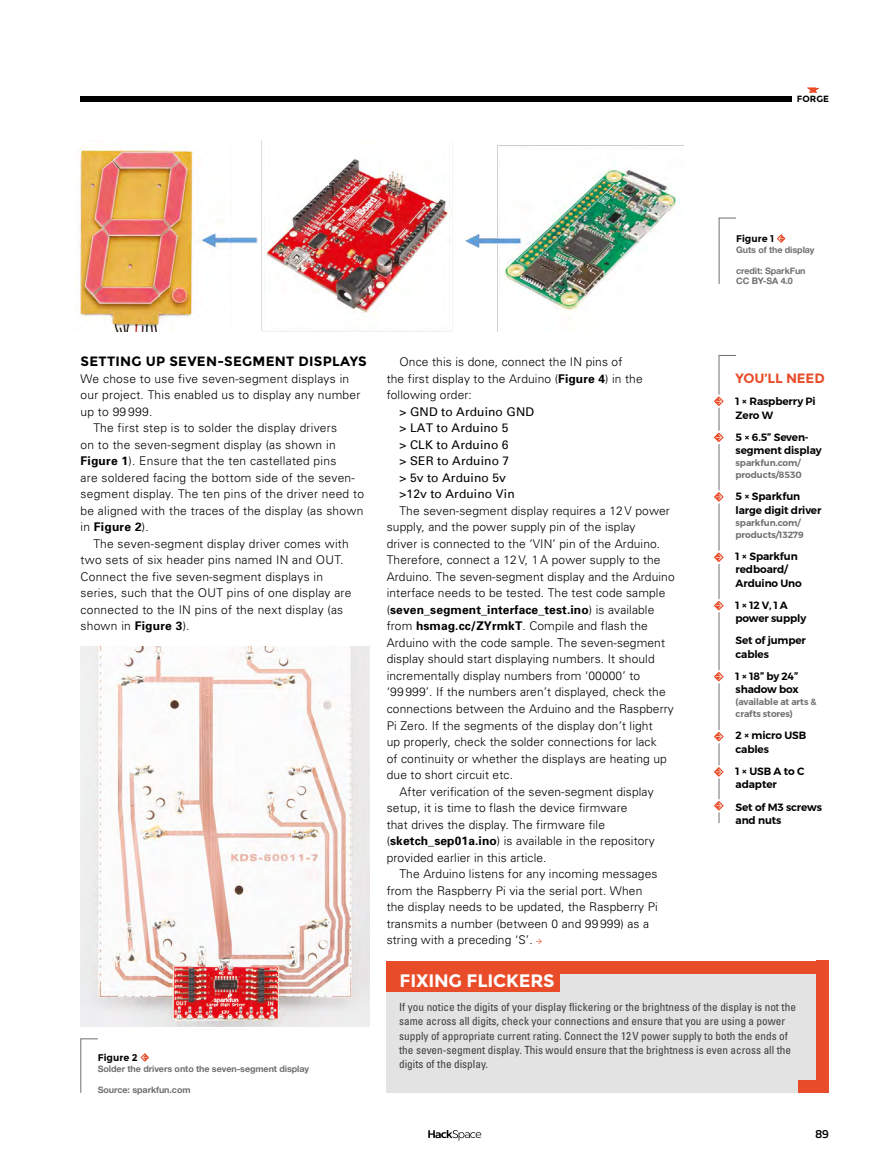
<style>
.page{position:relative;width:893px;height:1174px;background:#fff}
.page>*{position:absolute;margin:0;border:0;box-sizing:border-box;transform-origin:0 0}
.t1{font:700 18px "Montserrat";letter-spacing:-.01em;color:#fff}
.t2{font:700 13.5px "Montserrat";letter-spacing:.02em;color:#000}
.t3{font:700 13.5px "Montserrat";letter-spacing:-.01em;color:#e94c28}
.t4{font:300 12px/16.5px "Univers";letter-spacing:.01em;color:#000}
.t5{font:12px/16.5px "Univers";letter-spacing:.01em;color:#000}
.t6{font:700 12px "Univers";letter-spacing:.01em;color:#000}
.t7{font:600 12px "Titillium Web";color:#000}
.t8{font:condensed 11.25px/14.2px "Univers";color:#3c3c3b}
.t9{font:600 10.5px/13.5px "Montserrat";letter-spacing:-.01em;color:#000}
.t10{font:700 9.75px "Montserrat";color:#000}
.t11{font:9px/10.5px "Alte Haas Grotesk Bold";letter-spacing:-.01em;color:#706f6f}
.t12{font:600 9px/12px "Montserrat";letter-spacing:-.01em;color:#706f6f}
.t13{font:700 9px "Montserrat";color:#000}
.s1{font-weight:700}
.s2{font-weight:300}
</style>
<div class="page">
<svg style="left:428px;top:1130px;width:53px;height:10px"></svg>
<div style="left:81px;top:97px;width:711px;height:5px;background:#000"></div>
<svg style="left:807px;top:87px;width:12px;height:6px"></svg>
<hr style="left:719px;top:355px;width:1px;height:468px;background:#706f6f">
<svg style="left:714px;top:393px;width:10px;height:16px"></svg>
<svg style="left:720px;top:355px;width:16px;height:1px"></svg>
<svg style="left:714px;top:429px;width:10px;height:16px"></svg>
<svg style="left:714px;top:489px;width:10px;height:16px"></svg>
<svg style="left:714px;top:549px;width:10px;height:16px"></svg>
<svg style="left:714px;top:597px;width:10px;height:17px"></svg>
<svg style="left:714px;top:668px;width:10px;height:17px"></svg>
<svg style="left:714px;top:728px;width:10px;height:17px"></svg>
<svg style="left:714px;top:763px;width:10px;height:17px"></svg>
<svg style="left:714px;top:797px;width:10px;height:17px"></svg>
<svg style="left:536px;top:938px;width:6px;height:6px"></svg>
<div style="left:387px;top:960px;width:442px;height:132px;background:#e3e3e3"></div>
<div style="left:387px;top:960px;width:442px;height:13px;background:#e94c28"></div>
<div style="left:816px;top:960px;width:13px;height:132px;background:#e94c28"></div>
<div style="left:799px;top:1079px;width:30px;height:13px;background:#e94c28"></div>
<div style="left:387px;top:970px;width:173px;height:22px;background:#e94c28"></div>
<img style="left:75px;top:140px;width:609px;height:192px">
<svg style="left:777px;top:234px;width:9px;height:9px"></svg>
<hr style="left:719px;top:218px;width:1px;height:65px;background:#706f6f">
<svg style="left:719px;top:218px;width:17px;height:1px"></svg>
<img style="left:81px;top:647px;width:289px;height:379px">
<svg style="left:140px;top:1053px;width:9px;height:8px"></svg>
<hr style="left:81px;top:1038px;width:1px;height:54px;background:#706f6f">
<svg style="left:81px;top:1038px;width:17px;height:1px"></svg>
<p class="t13" style="left:797px;top:94px;width:34px">FORGE</p>
<p class="t10" style="left:736px;top:233px;width:40px">Figure 1</p>
<p class="t11" style="left:736px;top:244px;width:80px">Guts of the display</p>
<p class="t11" style="left:736px;top:265px;width:71px">credit: SparkFun<br>CC BY-SA 4.0</p>
<p class="t2" style="left:81px;top:353px;width:288px">SETTING UP SEVEN-SEGMENT DISPLAYS</p>
<p class="t4" style="left:81px;top:370px;width:270px">We chose to use five seven-segment displays in</p>
<p class="t4" style="left:81px;top:387px;width:281px">our project. This enabled us to display any number</p>
<p class="t4" style="left:81px;top:403px;width:73px">up to 99 999.</p>
<p class="t4" style="left:93px;top:420px;width:245px">The first step is to solder the display drivers</p>
<p class="t4" style="left:81px;top:436px;width:257px">on to the seven-segment display (as shown in</p>
<p class="t4" style="left:81px;top:453px;width:257px"><span class="s1">Figure 1</span>). Ensure that the ten castellated pins</p>
<p class="t4" style="left:81px;top:469px;width:276px">are soldered facing the bottom side of the seven-</p>
<p class="t4" style="left:81px;top:486px;width:285px">segment display. The ten pins of the driver need to</p>
<p class="t4" style="left:81px;top:502px;width:284px">be aligned with the traces of the display (as shown</p>
<p class="t6" style="left:81px;top:520px;width:70px"><span class="s2">in</span> Figure 2<span class="s2">).</span></p>
<p class="t4" style="left:93px;top:535px;width:257px">The seven-segment display driver comes with</p>
<p class="t4" style="left:81px;top:552px;width:264px">two sets of six header pins named IN and OUT.</p>
<p class="t4" style="left:81px;top:568px;width:244px">Connect the five seven-segment displays in</p>
<p class="t4" style="left:81px;top:585px;width:272px">series, such that the OUT pins of one display are</p>
<p class="t4" style="left:81px;top:601px;width:264px">connected to the IN pins of the next display (as</p>
<p class="t4" style="left:81px;top:618px;width:111px">shown in <span class="s1">Figure 3</span>).</p>
<p class="t10" style="left:98px;top:1051px;width:42px">Figure 2</p>
<p class="t11" style="left:98px;top:1063px;width:213px">Solder the drivers onto the seven-segment display</p>
<p class="t11" style="left:98px;top:1084px;width:94px">Source: sparkfun.com</p>
<p class="t4" style="left:387px;top:354px;width:257px;text-indent:13px">Once this is done, connect the IN pins of the first display to the Arduino (<span class="s1">Figure 4</span>) in the following order:</p>
<p class="t5" style="left:399px;top:403px;width:136px">&gt; GND to Arduino GND &gt; LAT to Arduino 5<br>&gt; CLK to Arduino 6<br>&gt; SER to Arduino 7<br>&gt; 5v to Arduino 5v &gt;12v to Arduino Vin</p>
<p class="t4" style="left:399px;top:502px;width:272px">The seven-segment display requires a 12V power</p>
<p class="t4" style="left:387px;top:519px;width:250px">supply, and the power supply pin of the isplay</p>
<p class="t4" style="left:387px;top:535px;width:275px">driver is connected to the ‘VIN’ pin of the Arduino.</p>
<p class="t4" style="left:387px;top:552px;width:275px">Therefore, connect a 12V, 1A power supply to the</p>
<p class="t4" style="left:387px;top:568px;width:290px">Arduino. The seven-segment display and the Arduino</p>
<p class="t4" style="left:387px;top:585px;width:280px">interface needs to be tested. The test code sample</p>
<p class="t6" style="left:387px;top:602px;width:269px"><span class="s2">(</span>seven_segment_interface_test.ino<span class="s2">) is available</span></p>
<p class="t4" style="left:387px;top:618px;width:263px">from <span class="s1">hsmag.cc/ZYrmkT</span>. Compile and flash the</p>
<p class="t4" style="left:387px;top:634px;width:280px">Arduino with the code sample. The seven-segment</p>
<p class="t4" style="left:387px;top:651px;width:269px">display should start displaying numbers. It should</p>
<p class="t4" style="left:387px;top:667px;width:255px">incrementally display numbers from ‘00000’ to</p>
<p class="t4" style="left:387px;top:684px;width:280px">‘99 999’. If the numbers aren’t displayed, check the</p>
<p class="t4" style="left:387px;top:700px;width:289px">connections between the Arduino and the Raspberry</p>
<p class="t4" style="left:387px;top:717px;width:267px">Pi Zero. If the segments of the display don’t light</p>
<p class="t4" style="left:387px;top:733px;width:271px">up properly, check the solder connections for lack</p>
<p class="t4" style="left:387px;top:750px;width:282px">of continuity or whether the displays are heating up</p>
<p class="t4" style="left:387px;top:766px;width:128px">due to short circuit etc.</p>
<p class="t4" style="left:399px;top:783px;width:256px">After verification of the seven-segment display</p>
<p class="t4" style="left:387px;top:799px;width:242px">setup, it is time to flash the device firmware</p>
<p class="t4" style="left:387px;top:816px;width:220px">that drives the display. The firmware file</p>
<p class="t4" style="left:387px;top:832px;width:269px">(<span class="s1">sketch_sep01a.ino</span>) is available in the repository</p>
<p class="t4" style="left:387px;top:849px;width:161px">provided earlier in this article.</p>
<p class="t4" style="left:399px;top:865px;width:260px">The Arduino listens for any incoming messages</p>
<p class="t4" style="left:387px;top:882px;width:257px">from the Raspberry Pi via the serial port. When</p>
<p class="t4" style="left:387px;top:898px;width:273px">the display needs to be updated, the Raspberry Pi</p>
<p class="t4" style="left:387px;top:915px;width:264px">transmits a number (between 0 and 99 999) as a</p>
<p class="t4" style="left:387px;top:931px;width:147px">string with a preceding ‘S’.</p>
<h1 class="t1" style="left:399px;top:970px;width:157px">FIXING FLICKERS</h1>
<p class="t3" style="left:735px;top:370px;width:91px">YOU’LL NEED</p>
<p class="t9" style="left:735px;top:395px;width:82px">1 × Raspberry Pi<br>Zero W</p>
<p class="t9" style="left:735px;top:430px;width:88px">5 × 6.5” Seven&shy;segment display</p>
<p class="t12" style="left:735px;top:457px;width:68px">sparkfun.com/ products/8530</p>
<p class="t9" style="left:735px;top:490px;width:87px">5 × Sparkfun large digit driver</p>
<p class="t12" style="left:735px;top:516px;width:70px">sparkfun.com/ products/13279</p>
<p class="t9" style="left:735px;top:549px;width:68px">1 × Sparkfun redboard/<br>Arduino Uno</p>
<p class="t9" style="left:735px;top:598px;width:72px">1 × 12 V, 1 A power supply</p>
<p class="t9" style="left:735px;top:634px;width:72px">Set of jumper cables</p>
<p class="t9" style="left:735px;top:669px;width:65px">1 × 18” by 24” shadow box</p>
<p class="t12" style="left:735px;top:696px;width:82px">(available at arts &amp; crafts stores)</p>
<p class="t9" style="left:735px;top:729px;width:72px">2 × micro USB cables</p>
<p class="t9" style="left:735px;top:764px;width:70px">1 × USB A to C adapter</p>
<p class="t9" style="left:735px;top:800px;width:88px">Set of M3 screws and nuts</p>
<p class="t8" style="left:399px;top:1000px;width:398px">If you notice the digits of your display flickering or the brightness of the display is not the same across all digits, check your connections and ensure that you are using a power supply of appropriate current rating. Connect the 12V power supply to both the ends of the seven-segment display. This would ensure that the brightness is even across all the digits of the display.</p>
<p class="t7" style="left:815px;top:1125px;width:15px">89</p>
</div>
